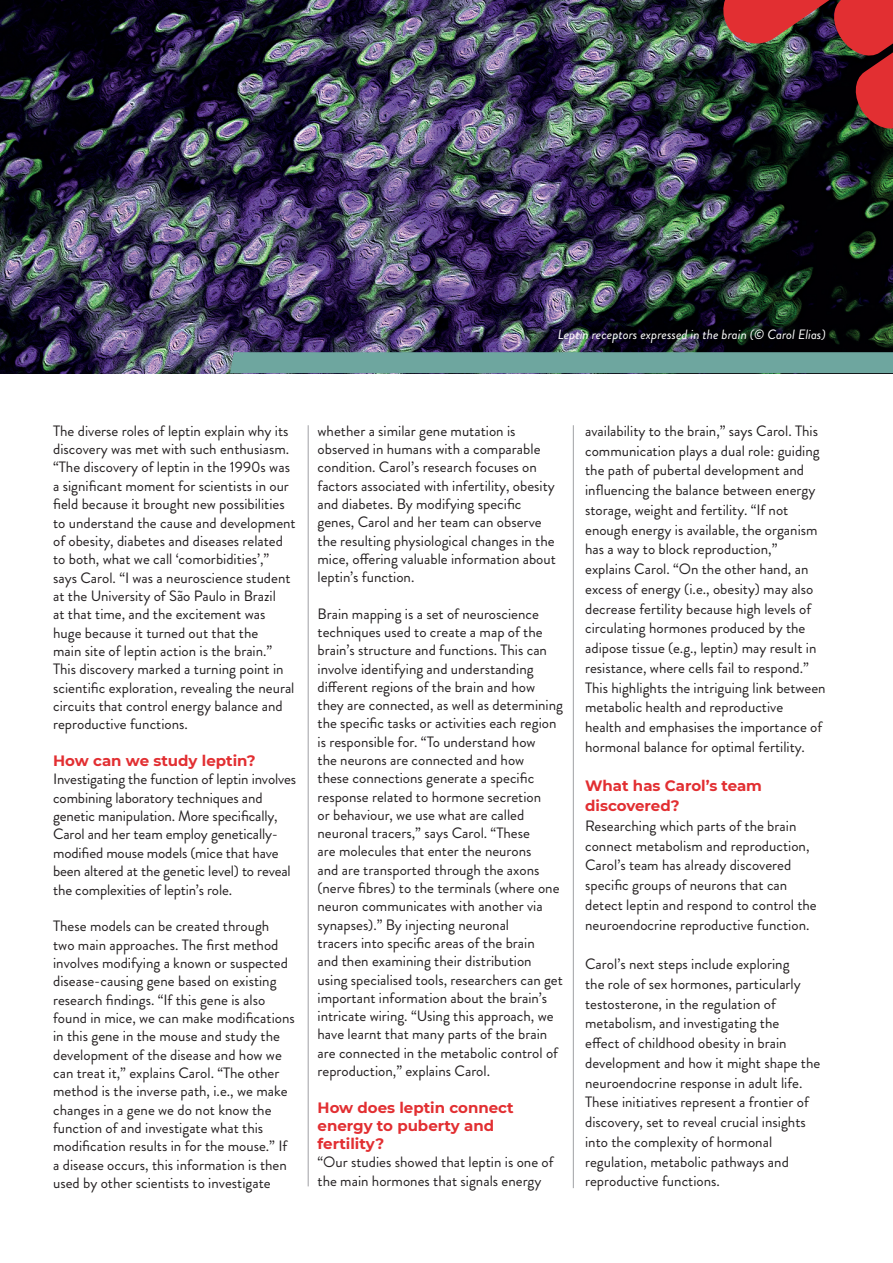
<style>
.page{position:relative;width:893px;height:1263px;background:#fff}
.page>*{position:absolute;margin:0;border:0;box-sizing:border-box;transform-origin:0 0}
.t1{font:15px/18.3px "Brandon Grotesque";color:#231f20}
.t2{font:700 15px/18.3px "Montserrat";color:#e22f32}
.t3{font:italic 13.5px "Brandon Grotesque";color:#fff}
</style>
<div class="page">
<img style="left:0;top:0;width:893px;height:373px">
<div style="left:230px;top:352px;width:663px;height:21px;background:#6ea69f"></div>
<hr style="left:308px;top:425px;width:1px;height:761px;background:#a0a1a5">
<hr style="left:573px;top:425px;width:1px;height:763px;background:#a0a1a5">
<img style="left:719px;top:0;width:174px;height:133px">
<p class="t3" style="left:558px;top:325px;width:269px">Leptin receptors expressed in the brain (© Carol Elias)</p>
<p class="t1" style="left:53px;top:422px;width:244px">The diverse roles of leptin explain why its discovery was met with such enthusiasm. “The discovery of leptin in the 1990s was a significant moment for scientists in our field because it brought new possibilities to understand the cause and development of obesity, diabetes and diseases related to both, what we call ‘comorbidities’,” says Carol. “I was a neuroscience student at the University of São Paulo in Brazil<br>at that time, and the excitement was huge because it turned out that the<br>main site of leptin action is the brain.” This discovery marked a turning point in scientific exploration, revealing the neural circuits that control energy balance and reproductive functions.</p>
<p class="t2" style="left:53px;top:751px;width:204px">How can we study leptin?</p>
<p class="t1" style="left:53px;top:770px;width:245px">Investigating the function of leptin involves combining laboratory techniques and genetic manipulation. More specifically, Carol and her team employ genetically&shy;modified mouse models (mice that have been altered at the genetic level) to reveal the complexities of leptin’s role.</p>
<p class="t1" style="left:53px;top:917px;width:243px">These models can be created through<br>two main approaches. The first method involves modifying a known or suspected disease-causing gene based on existing research findings. “If this gene is also found in mice, we can make modifications in this gene in the mouse and study the development of the disease and how we can treat it,” explains Carol. “The other method is the inverse path, i.e., we make changes in a gene we do not know the function of and investigate what this modification results in for the mouse.” If a disease occurs, this information is then used by other scientists to investigate</p>
<p class="t1" style="left:318px;top:422px;width:240px">whether a similar gene mutation is observed in humans with a comparable condition. Carol’s research focuses on factors associated with infertility, obesity and diabetes. By modifying specific genes, Carol and her team can observe the resulting physiological changes in the mice, offering valuable information about leptin’s function.</p>
<p class="t1" style="left:318px;top:605px;width:247px">Brain mapping is a set of neuroscience techniques used to create a map of the brain’s structure and functions. This can involve identifying and understanding different regions of the brain and how they are connected, as well as determining the specific tasks or activities each region is responsible for. “To understand how<br>the neurons are connected and how<br>these connections generate a specific response related to hormone secretion<br>or behaviour, we use what are called neuronal tracers,” says Carol. “These<br>are molecules that enter the neurons<br>and are transported through the axons (nerve fibres) to the terminals (where one neuron communicates with another via synapses).” By injecting neuronal<br>tracers into specific areas of the brain<br>and then examining their distribution using specialised tools, researchers can get important information about the brain’s intricate wiring. “Using this approach, we have learnt that many parts of the brain are connected in the metabolic control of reproduction,” explains Carol.</p>
<p class="t2" style="left:318px;top:1097px;width:198px">How does leptin connect energy to puberty and fertility?</p>
<p class="t1" style="left:318px;top:1153px;width:238px">“Our studies showed that leptin is one of the main hormones that signals energy</p>
<p class="t1" style="left:585px;top:421px;width:242px;line-height:19.8px">availability to the brain,” says Carol. This communication plays a dual role: guiding the path of pubertal development and influencing the balance between energy storage, weight and fertility. “If not enough energy is available, the organism has a way to block reproduction,” explains Carol. “On the other hand, an excess of energy (i.e., obesity) may also decrease fertility because high levels of circulating hormones produced by the adipose tissue (e.g., leptin) may result in resistance, where cells fail to respond.” This highlights the intriguing link between metabolic health and reproductive<br>health and emphasises the importance of hormonal balance for optimal fertility.</p>
<p class="t2" style="left:585px;top:775px;width:178px;line-height:19.8px">What has Carol’s team discovered?</p>
<p class="t1" style="left:585px;top:816px;width:233px;line-height:19.8px">Researching which parts of the brain connect metabolism and reproduction, Carol’s team has already discovered specific groups of neurons that can detect leptin and respond to control the neuroendocrine reproductive function.</p>
<p class="t1" style="left:585px;top:954px;width:237px;line-height:19.8px">Carol’s next steps include exploring<br>the role of sex hormones, particularly testosterone, in the regulation of metabolism, and investigating the<br>effect of childhood obesity in brain development and how it might shape the neuroendocrine response in adult life.<br>These initiatives represent a frontier of discovery, set to reveal crucial insights into the complexity of hormonal regulation, metabolic pathways and reproductive functions.</p>
</div>
